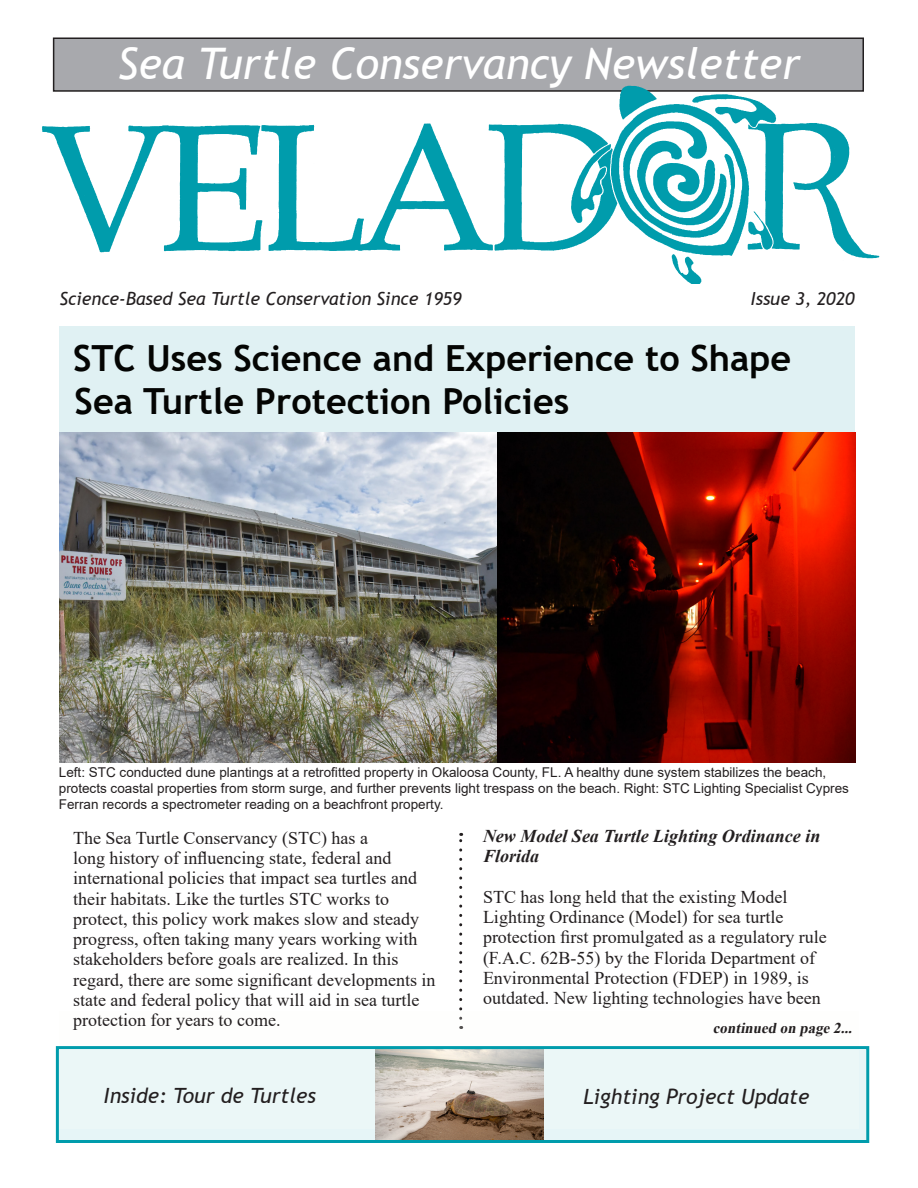
<style>
.page{position:relative;width:918px;height:1188px;background:#fff}
.page>*{position:absolute;margin:0;border:0;box-sizing:border-box;transform-origin:0 0}
.t1{font:italic 43.5px "Trebuchet MS";color:#fff}
.t2{font:700 36px/43.2px "Trebuchet MS";color:#040503}
.t3{font:italic 21px "Trebuchet MS";color:#231f20}
.t4{font:18px/20.2px "Times New Roman";color:#231f20}
.t5{font:italic 18px "Trebuchet MS";color:#231f20}
.t6{font:italic 700 18px/20.2px "Times New Roman";color:#231f20}
.t7{font:italic 700 15px "Times New Roman";color:#231f20}
.t8{font:13.5px/16.2px "Arial";color:#231f20}
</style>
<div class="page">
<div style="left:59px;top:326px;width:796px;height:106px;background:#e0f1f3"></div>
<div style="left:59px;top:1050px;width:807px;height:92px;background:#e6f5f7"></div>
<svg style="left:459px;top:833px;width:3px;height:178px"></svg>
<div style="left:54px;top:38px;width:809px;height:53px;background:#a8a9ad"></div>
<div style="left:53px;top:38px;width:811px;height:54px;border:2px solid #231f20"></div>
<div style="left:59px;top:1011px;width:800px;height:118px;background:linear-gradient(to right,#f3fafa,#f3faf9)"></div>
<img style="left:42px;top:79px;width:838px;height:205px">
<img style="left:375px;top:1050px;width:168px;height:89px">
<div style="left:56px;top:1046px;width:813px;height:97px;border:3px solid #009cac"></div>
<img style="left:59px;top:432px;width:439px;height:330px">
<img style="left:498px;top:432px;width:357px;height:330px">
<p class="t1" style="left:118px;top:37px;width:684px">Sea Turtle Conservancy Newsletter</p>
<p class="t5" style="left:59px;top:287px;width:404px">Science-Based Sea Turtle Conservation Since 1959</p>
<p class="t5" style="left:751px;top:287px;width:105px">Issue 3, 2020</p>
<p class="t2" style="left:73px;top:337px;width:720px">STC Uses Science and Experience to Shape<br>Sea Turtle Protection Policies</p>
<p class="t8" style="left:59px;top:764px;width:792px">Left: STC conducted dune plantings at a retrofitted property in Okaloosa County, FL. A healthy dune system stabilizes the beach, protects coastal properties from storm surge, and further prevents light trespass on the beach. Right: STC Lighting Specialist Cypres<br>Ferran records a spectrometer reading on a beachfront property.</p>
<p class="t4" style="left:73px;top:827px;width:364px">The Sea Turtle Conservancy (STC) has a<br>long history of influencing state, federal and international policies that impact sea turtles and their habitats. Like the turtles STC works to protect, this policy work makes slow and steady progress, often taking many years working with stakeholders before goals are realized. In this regard, there are some significant developments in state and federal policy that will aid in sea turtle protection for years to come.</p>
<p class="t3" style="left:104px;top:1083px;width:214px">Inside: Tour de Turtles</p>
<p class="t6" style="left:483px;top:825px;width:339px">New Model Sea Turtle Lighting Ordinance in<br>Florida</p>
<p class="t4" style="left:483px;top:886px;width:345px">STC has long held that the existing Model Lighting Ordinance (Model) for sea turtle protection first promulgated as a regulatory rule (F.A.C. 62B-55) by the Florida Department of Environmental Protection (FDEP) in 1989, is outdated. New lighting technologies have been</p>
<p class="t7" style="left:713px;top:1017px;width:144px">continued on page2...</p>
<p class="t3" style="left:583px;top:1084px;width:228px">Lighting Project Update</p>
</div>
